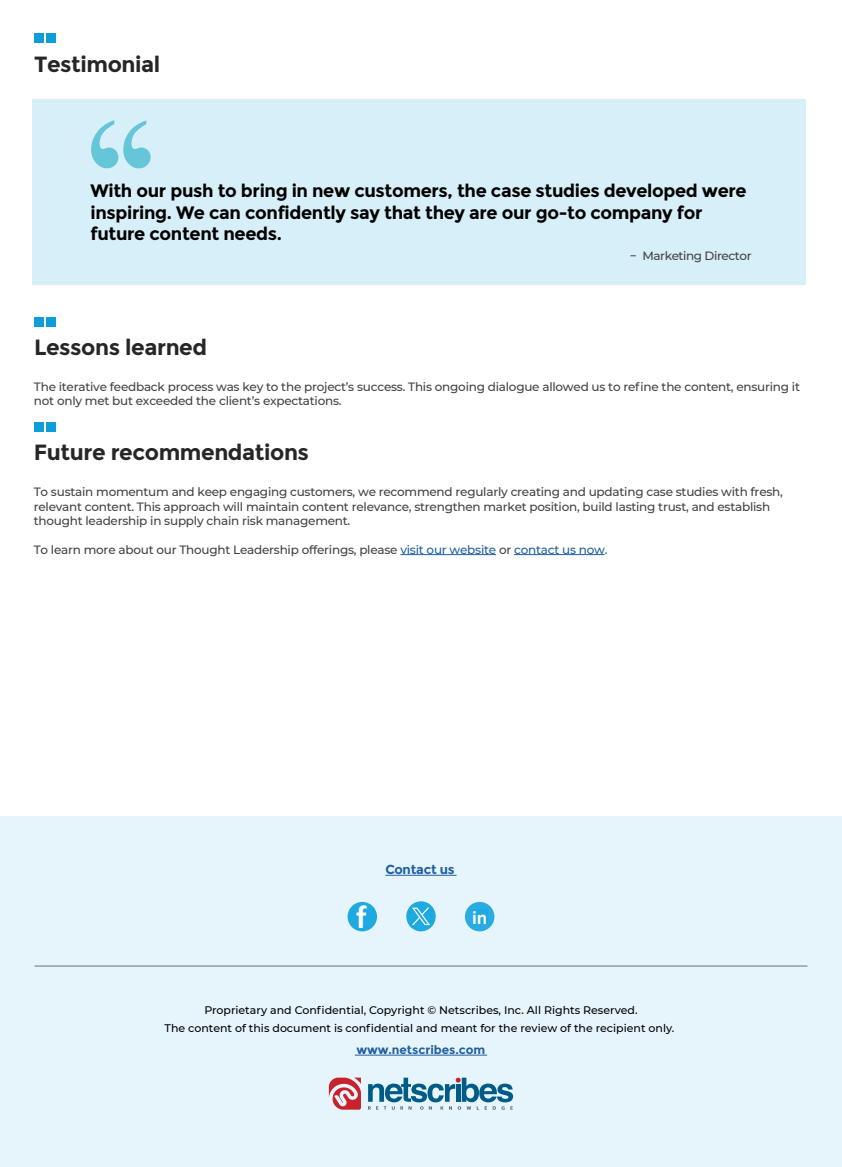
<style>
.page{position:relative;width:842px;height:1167px;background:#fff}
.page>*{position:absolute;margin:0;border:0;box-sizing:border-box;transform-origin:0 0}
.t1{font:700 33px "Calibri";color:#fff}
.t2{font:700 22px "Montserrat";letter-spacing:-.02em;color:#262626}
.t3{font:700 19.5px "Calibri";color:#fff}
.t4{font:700 18px/21.6px "Montserrat";letter-spacing:-.02em;color:#000}
.t5{font:700 13px "Montserrat";letter-spacing:-.02em;color:#215f9f}
.t6{font:500 12px/14.4px "Montserrat";letter-spacing:-.02em;color:#414141}
.t7{font:700 12px "Montserrat";color:#215e9f}
.t8{font:500 11px/18px "Montserrat";color:#000;text-align:center}
.s1{color:#215e9f}
</style>
<div class="page">
<div style="left:32px;top:99px;width:774px;height:185px;background:#d6eff9"></div>
<svg style="left:91px;top:120px;width:60px;height:48px"></svg>
<div style="left:34px;top:33px;width:10px;height:10px;background:#0d9eda"></div>
<div style="left:46px;top:33px;width:10px;height:10px;background:#0d9eda"></div>
<div style="left:0;top:817px;width:842px;height:350px;background:#e6f5fb"></div>
<hr style="left:355px;top:1055px;width:132px;height:1px;background:#215e9f">
<hr style="left:35px;top:965px;width:772px;height:2px;background:#939598">
<div style="left:348px;top:902px;width:29px;height:29px;background:#1eaae0;border-radius:50%"></div>
<div style="left:465px;top:902px;width:29px;height:29px;background:#2babe2;border-radius:50%"></div>
<div style="left:472px;top:909px;width:15px;height:15px;background:#1eaae0"></div>
<div style="left:406px;top:901px;width:30px;height:30px;background:#1eaae0;border-radius:50%"></div>
<svg style="left:412px;top:908px;width:18px;height:17px"></svg>
<div style="left:34px;top:317px;width:10px;height:10px;background:#0d9eda"></div>
<div style="left:46px;top:317px;width:10px;height:10px;background:#0d9eda"></div>
<div style="left:34px;top:422px;width:10px;height:10px;background:#0d9eda"></div>
<div style="left:46px;top:422px;width:10px;height:10px;background:#0d9eda"></div>
<hr style="left:400px;top:554px;width:96px;height:1px;background:#215e9f">
<hr style="left:514px;top:554px;width:91px;height:1px;background:#215e9f">
<svg style="left:329px;top:1078px;width:32px;height:32px"></svg>
<svg style="left:368px;top:1078px;width:145px;height:32px"></svg>
<hr style="left:385px;top:875px;width:72px;height:1px;background:#215f9f">
<h2 class="t2" style="left:34px;top:51px;width:128px">Testimonial</h2>
<h3 class="t4" style="left:90px;top:180px;width:658px">With our push to bring in new customers, the case studies developed were inspiring. We can confidently say that they are our go-to company for future content needs.</h3>
<p class="t6" style="left:630px;top:248px;width:123px">− Marketing Director</p>
<h2 class="t2" style="left:34px;top:334px;width:175px">Lessons learned</h2>
<p class="t6" style="left:34px;top:379px;width:768px">The iterative feedback process was key to the project’s success. This ongoing dialogue allowed us to refine the content, ensuring it not only met but exceeded the client’s expectations.</p>
<h2 class="t2" style="left:34px;top:439px;width:277px">Future recommendations</h2>
<p class="t6" style="left:34px;top:484px;width:751px">To sustain momentum and keep engaging customers, we recommend regularly creating and updating case studies with fresh, relevant content. This approach will maintain content relevance, strengthen market position, build lasting trust, and establish thought leadership in supply chain risk management.</p>
<p class="t6" style="left:34px;top:542px;width:575px">To learn more about our Thought Leadership offerings, please <span class="s1">visit our website</span> or <span class="s1">contact us now.</span></p>
<p class="t5" style="left:385px;top:862px;width:71px">Contact us</p>
<h1 class="t1" style="left:356px;top:894px;width:12px">f</h1>
<h3 class="t3" style="left:472px;top:904px;width:17px">in</h3>
<p class="t8" style="left:165px;top:1001px;width:511px">Proprietary and Confidential, Copyright © Netscribes, Inc. All Rights Reserved.<br>The content of this document is confidential and meant for the review of the recipient only.</p>
<p class="t7" style="left:357px;top:1043px;width:130px">www.netscribes.com</p>
</div>
